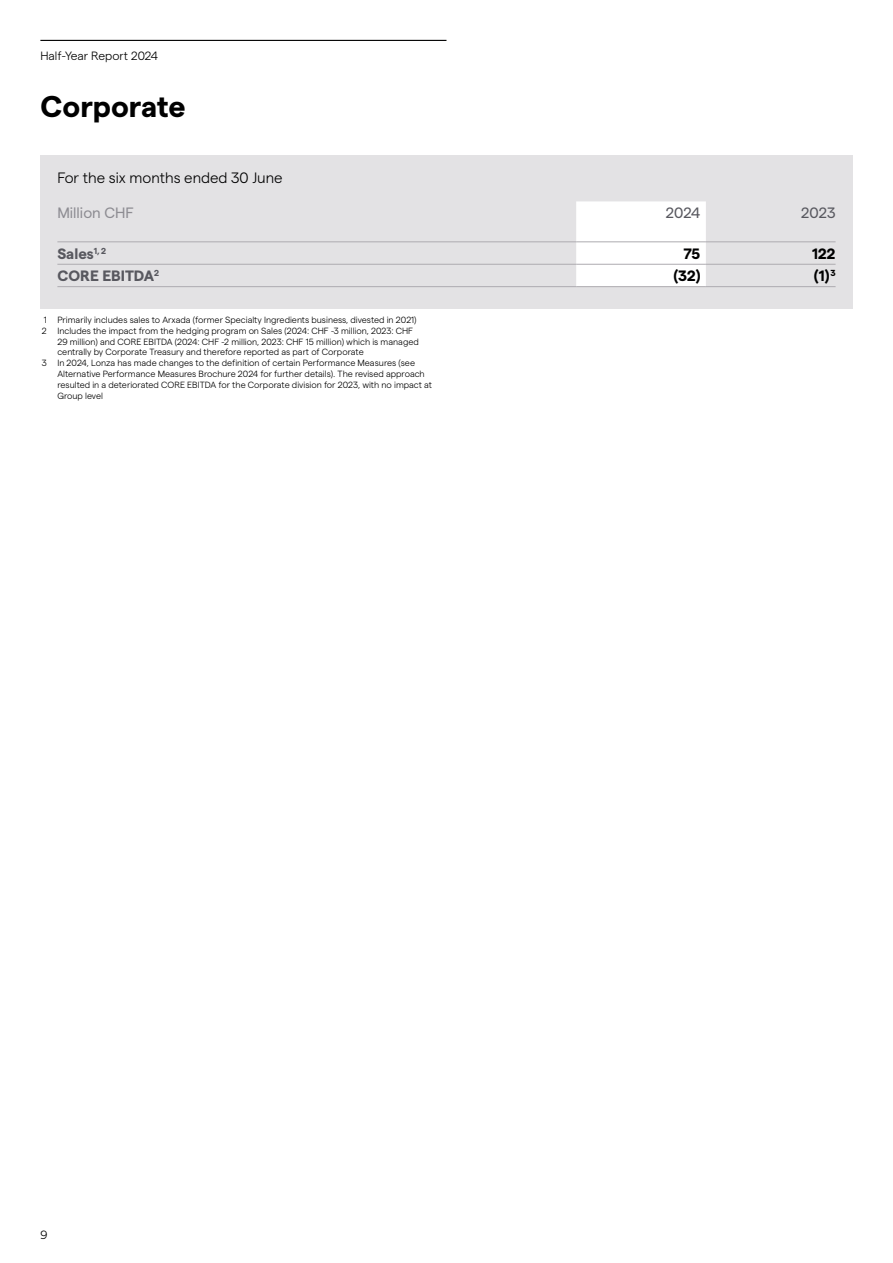
<style>
.page{position:relative;width:893px;height:1263px;background:#fff}
.page>*{position:absolute;margin:0;border:0;box-sizing:border-box;transform-origin:0 0}
._01__Headline-1__20_pt{font:700 30px "Matter";color:#000}
.Teable_Headline{font:300 15px "Matter";color:#000}
._2020_Table_-_Line_Description_Header{font:700 15px "Matter";color:#58585f}
._2020_Table_-_Figures{font:700 15px "Matter";letter-spacing:-.005em;color:#000}
._2020_Table_-_Line_Description_Header-2{font:15px "Matter";color:#8d8c92}
._2020_Table_-_Figures_Header{font:15px "Matter";color:#58585f}
.t1{font:300 12px "Matter";color:#000}
._02__Small_Copy__6_pt{font:300 9px/10.8px "Matter";color:#000}
</style>
<div class="page">
<hr style="left:40px;top:40px;width:406px;height:1px;background:#000">
<div style="left:40px;top:155px;width:813px;height:153px;background:#e3e2e4"></div>
<div style="left:576px;top:201px;width:130px;height:85px;background:#fff"></div>
<hr style="left:706px;top:264px;width:130px;height:1px;background:#adabb0">
<hr style="left:706px;top:286px;width:130px;height:1px;background:#adabb0">
<hr style="left:57px;top:264px;width:519px;height:1px;background:#adabb0">
<hr style="left:576px;top:264px;width:130px;height:1px;background:#adabb0">
<hr style="left:57px;top:286px;width:519px;height:1px;background:#adabb0">
<hr style="left:576px;top:286px;width:130px;height:1px;background:#adabb0">
<hr style="left:57px;top:241px;width:519px;height:1px;background:#adabb0">
<hr style="left:576px;top:241px;width:130px;height:1px;background:#adabb0">
<hr style="left:706px;top:241px;width:130px;height:1px;background:#adabb0">
<h3 class="t1" style="left:40px;top:47px;width:119px">Half-Year Report 2024</h3>
<p class="_01__Headline-1__20_pt" style="left:40px;top:84px;width:147px">Corporate</p>
<p class="Teable_Headline" style="left:57px;top:167px;width:227px">For the six months ended 30 June</p>
<p class="_2020_Table_-_Line_Description_Header-2" style="left:57px;top:202px;width:78px">Million CHF</p>
<p class="_2020_Table_-_Figures_Header" style="left:666px;top:202px;width:36px">2024</p>
<p class="_2020_Table_-_Figures_Header" style="left:801px;top:202px;width:36px">2023</p>
<p class="_2020_Table_-_Line_Description_Header" style="left:57px;top:242px;width:50px">Sales<sup>1,2</sup></p>
<p class="_2020_Table_-_Figures" style="left:684px;top:242px;width:18px">75</p>
<p class="_2020_Table_-_Figures" style="left:812px;top:242px;width:25px">122</p>
<p class="_2020_Table_-_Line_Description_Header" style="left:57px;top:265px;width:103px">CORE EBITDA<sup>2</sup></p>
<p class="_2020_Table_-_Figures" style="left:674px;top:265px;width:28px">(32)</p>
<p class="_2020_Table_-_Figures" style="left:814px;top:265px;width:23px">(1)<sup>3</sup></p>
<p class="_02__Small_Copy__6_pt" style="left:44px;top:314px;width:374px">1 Primarily includes sales to Arxada (former Specialty Ingredients business, divested in 2021)</p>
<p class="_02__Small_Copy__6_pt" style="left:57px;top:324px;width:363px;text-indent:-16px">2 Includes the impact from the hedging program on Sales (2024: CHF -3 million, 2023: CHF<br>29 million) and CORE EBITDA (2024: CHF -2 million, 2023: CHF 15 million) which is managed centrally by Corporate Treasury and therefore reported as part of Corporate</p>
<p class="_02__Small_Copy__6_pt" style="left:57px;top:357px;width:376px;text-indent:-16px">3 In 2024, Lonza has made changes to the definition of certain Performance Measures (see Alternative Performance Measures Brochure 2024 for further details). The revised approach resulted in a deteriorated CORE EBITDA for the Corporate division for 2023, with no impact at Group level</p>
<h3 class="t1" style="left:40px;top:1226px;width:8px">9</h3>
</div>
